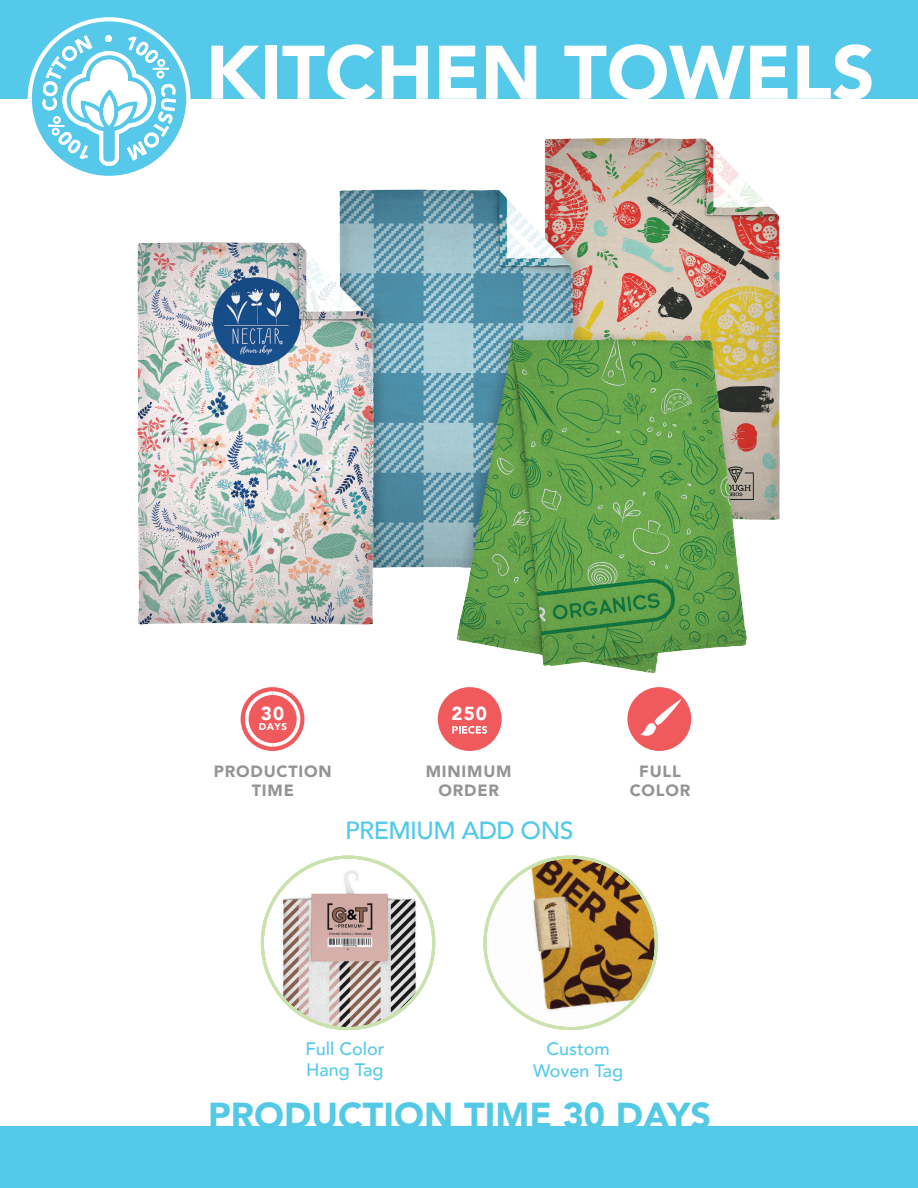
<style>
.page{position:relative;width:918px;height:1188px;background:#fff}
.page>*{position:absolute;margin:0;border:0;box-sizing:border-box;transform-origin:0 0}
.t1{font:900 75px "Avenir";color:#fff}
.t2{font:900 36px "Avenir";color:#53c9e6}
.t3{font:500 24.75px "Avenir";letter-spacing:-.02em;color:#52c9e8}
.t4{font:900 18.75px "Avenir";color:#fff}
.t5{font:500 18px/21.6px "Avenir";color:#55c9e9}
.t6{font:900 16.2px/19.5px "Avenir";letter-spacing:.05em;color:#959494;text-align:center}
.t7{font:900 16.2px/19.5px "Avenir";letter-spacing:.05em;color:#959493;text-align:center}
.t8{font:900 9.9px "Avenir";color:#fff}
</style>
<div class="page">
<div style="left:0;top:0;width:918px;height:99px;background:#55c9e9"></div>
<div style="left:0;top:1127px;width:918px;height:61px;background:#55c9e9"></div>
<img style="left:137px;top:138px;width:644px;height:563px">
<div style="left:241px;top:687px;width:63px;height:64px;background:#f05a5d;border-radius:50%"></div>
<svg style="left:245px;top:691px;width:55px;height:56px"></svg>
<div style="left:438px;top:687px;width:64px;height:64px;background:#f05a5d;border-radius:50%"></div>
<svg style="left:452px;top:726px;width:35px;height:8px"></svg>
<div style="left:627px;top:687px;width:64px;height:64px;background:#f05a5d;border-radius:50%"></div>
<svg style="left:640px;top:699px;width:41px;height:37px"></svg>
<svg style="left:486px;top:855px;width:172px;height:175px"></svg>
<svg style="left:260px;top:855px;width:176px;height:175px"></svg>
<div style="left:28px;top:17px;width:162px;height:163px;background:#fff;border-radius:50%"></div>
<svg style="left:32px;top:21px;width:154px;height:155px"></svg>
<h1 class="t1" style="left:206px;top:42px;width:671px">KITCHEN TOWELS</h1>
<p class="t4" style="left:261px;top:702px;width:25px">30</p>
<p class="t4" style="left:452px;top:703px;width:37px">250</p>
<p class="t8" style="left:259px;top:721px;width:30px">DAYS</p>
<p class="t6" style="left:214px;top:761px;width:120px">PRODUCTION<br>TIME</p>
<p class="t7" style="left:426px;top:761px;width:87px">MINIMUM<br>ORDER</p>
<h3 class="t3" style="left:345px;top:816px;width:230px">PREMIUM ADD ONS</h3>
<p class="t6" style="left:630px;top:761px;width:62px">FULL<br>COLOR</p>
<p class="t5" style="left:305px;top:1039px;width:81px">Full Color<br>Hang Tag</p>
<p class="t5" style="left:533px;top:1040px;width:91px;text-align:center">Custom<br>Woven Tag</p>
<h2 class="t2" style="left:208px;top:1101px;width:505px">PRODUCTION TIME 30 DAYS</h2>
</div>
